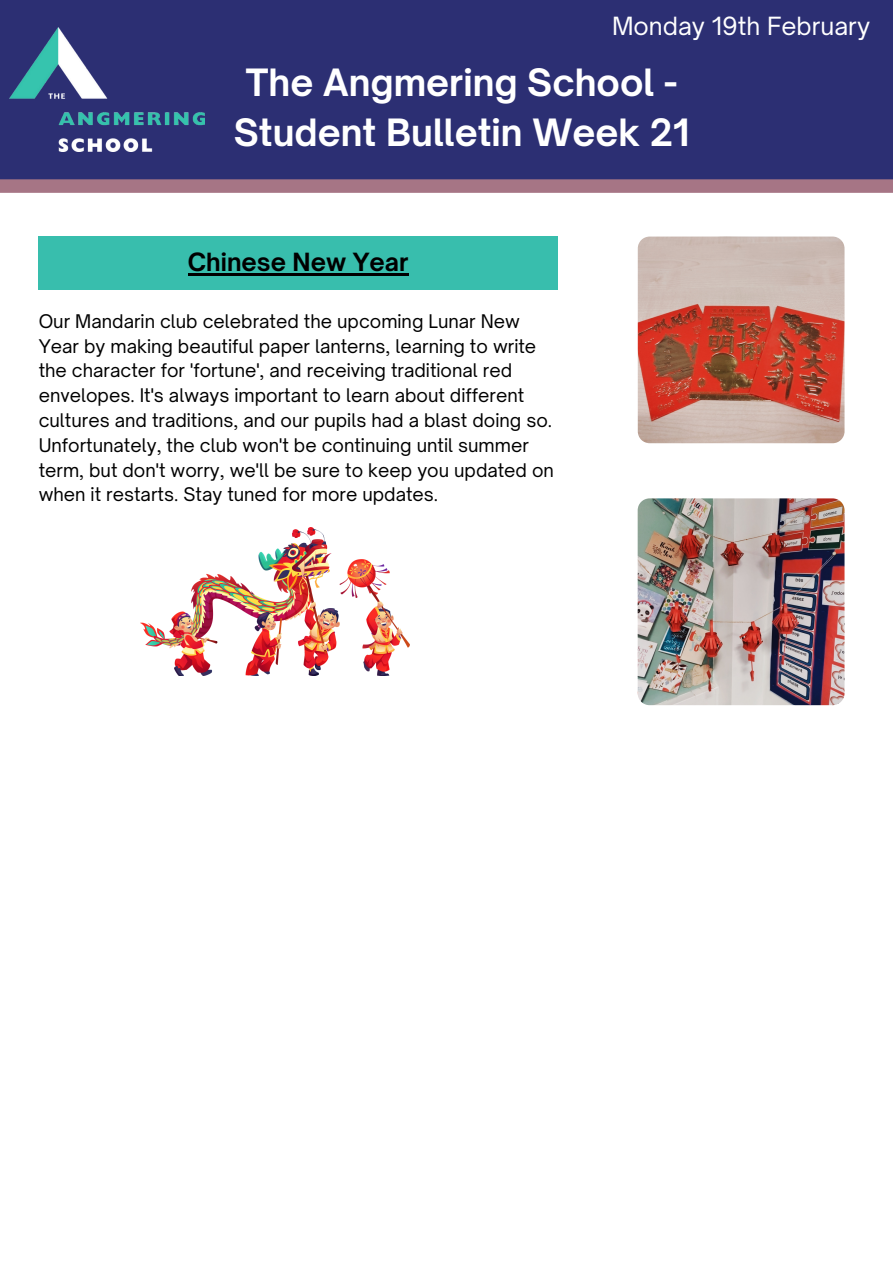
<style>
.page{position:relative;width:893px;height:1264px;background:#fff}
.page>*{position:absolute;margin:0;border:0;box-sizing:border-box;transform-origin:0 0}
.t1{font:700 36px/49.5px "Open Sauce One";color:#fff;text-align:center}
.t2{font:24px "Open Sauce One";color:#fff}
.t3{font:700 24px "Open Sauce One";color:#000}
.t4{font:18px/24.8px "Open Sauce One";color:#000}
</style>
<div class="page">
<div style="left:0;top:0;width:892px;height:181px;background:#2c2f73"></div>
<img style="left:10px;top:27px;width:194px;height:124px">
<div style="left:0;top:179px;width:892px;height:14px;background:#a67585"></div>
<img style="left:637px;top:236px;width:207px;height:207px;border-radius:12px">
<img style="left:637px;top:498px;width:207px;height:207px;border-radius:12px">
<div style="left:38px;top:236px;width:520px;height:54px;background:#38bead"></div>
<img style="left:141px;top:528px;width:269px;height:147px">
<hr style="left:188px;top:273px;width:220px;height:2px;background:#000">
<p class="t2" style="left:612px;top:11px;width:259px">Monday 19th February</p>
<p class="t1" style="left:234px;top:58px;width:457px">The Angmering School -<br>Student Bulletin Week 21</p>
<p class="t3" style="left:188px;top:247px;width:222px">Chinese New Year</p>
<p class="t4" style="left:39px;top:309px;width:516px">Our Mandarin club celebrated the upcoming Lunar New Year by making beautiful paper lanterns, learning to write the character for 'fortune', and receiving traditional red envelopes. It's always important to learn about different cultures and traditions, and our pupils had a blast doing so.<br>Unfortunately, the club won't be continuing until summer term, but don't worry, we'll be sure to keep you updated on when it restarts. Stay tuned for more updates.</p>
</div>
